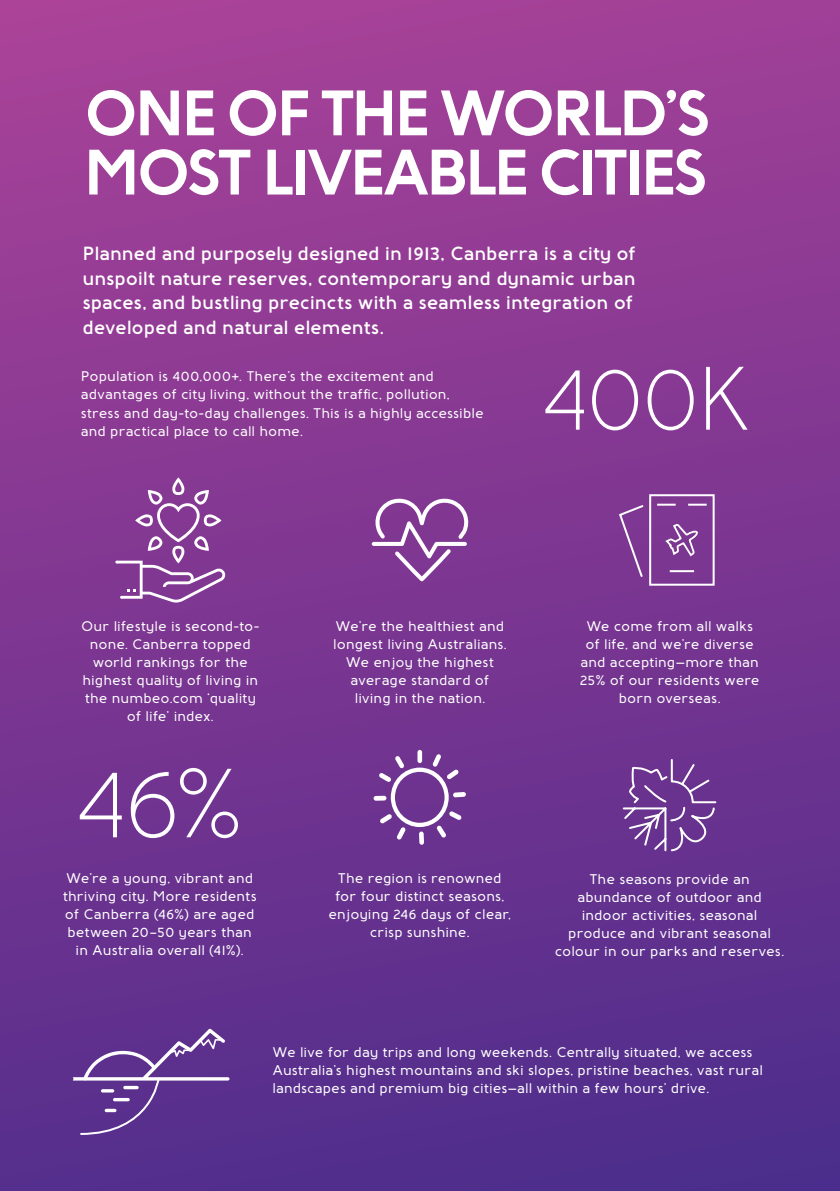
<style>
.page{position:relative;width:840px;height:1191px;background:#fff}
.page>*{position:absolute;margin:0;border:0;box-sizing:border-box;transform-origin:0 0}
.t1{font:97.8px "Baufra";color:#fff}
.t2{font:89.8px "Baufra";color:#fff}
.t3{font:700 64px/59.2px "Baufra";letter-spacing:-.095em;color:#fff}
.t4{font:600 19px/24.4px "Baufra";letter-spacing:-.01em;color:#fff}
.t5{font:600 14px/18px "Baufra";letter-spacing:.005em;color:#fff;text-align:center}
</style>
<div class="page">
<div style="left:0;top:0;width:839px;height:1191px;background:linear-gradient(to bottom,#a64197,#502d8c)"></div>
<div style="left:417px;top:750px;width:5px;height:13px;background:#fff;border-radius:2px"></div>
<div style="left:373px;top:795px;width:13px;height:5px;background:#fff;border-radius:2px"></div>
<div style="left:419px;top:831px;width:5px;height:14px;background:#fff;border-radius:2px"></div>
<svg style="left:378px;top:754px;width:87px;height:86px"></svg>
<svg style="left:72px;top:1028px;width:157px;height:108px"></svg>
<div style="left:648px;top:494px;width:66px;height:91px;border:2px solid #fff"></div>
<svg style="left:617px;top:503px;width:27px;height:75px"></svg>
<hr style="left:669px;top:570px;width:24px;height:2px;background:#fff">
<svg style="left:656px;top:504px;width:50px;height:2px"></svg>
<svg style="left:663px;top:523px;width:36px;height:34px"></svg>
<svg style="left:115px;top:477px;width:110px;height:125px"></svg>
<svg style="left:371px;top:498px;width:97px;height:83px"></svg>
<svg style="left:621px;top:758px;width:96px;height:94px"></svg>
<h3 class="t3" style="left:83px;top:80px;width:629px">ONE OF THE WORLD’S<br>MOST LIVEABLE CITIES</h3>
<h3 class="t4" style="left:82px;top:240px;width:554px">Planned and purposely designed in 1913, Canberra is a city of unspoilt nature reserves, contemporary and dynamic urban spaces, and bustling precincts with a seamless integration of developed and natural elements.</h3>
<p class="t5" style="left:81px;top:367px;width:404px;text-align:left">Population is 400,000+. There’s the excitement and advantages of city living, without the traffic, pollution, stress and day-to-day challenges. This is a highly accessible and practical place to call home.</p>
<h2 class="t2" style="left:541px;top:343px;width:211px">400K</h2>
<p class="t5" style="left:81px;top:616px;width:180px">Our lifestyle is second-to&shy;none. Canberra topped world rankings for the highest quality of living in the numbeo.com ‘quality of life’ index.</p>
<p class="t5" style="left:333px;top:616px;width:175px">We’re the healthiest and longest living Australians.<br>We enjoy the highest average standard of living in the nation.</p>
<h1 class="t1" style="left:75px;top:742px;width:170px">46%</h1>
<p class="t5" style="left:579px;top:616px;width:181px">We come from all walks of life, and we’re diverse and accepting—more than<br>25% of our residents were born overseas.</p>
<p class="t5" style="left:63px;top:868px;width:195px">We’re a young, vibrant and thriving city. More residents of Canberra (46%) are aged between 20–50 years than in Australia overall (41%).</p>
<p class="t5" style="left:328px;top:868px;width:184px">The region is renowned for four distinct seasons, enjoying 246 days of clear, crisp sunshine.</p>
<p class="t5" style="left:554px;top:869px;width:231px">The seasons provide an abundance of outdoor and indoor activities, seasonal produce and vibrant seasonal colour in our parks and reserves.</p>
<p class="t5" style="left:272px;top:1042px;width:491px;text-align:left">We live for day trips and long weekends. Centrally situated, we access<br>Australia’s highest mountains and ski slopes, pristine beaches, vast rural landscapes and premium big cities—all within a few hours’ drive.</p>
</div>
